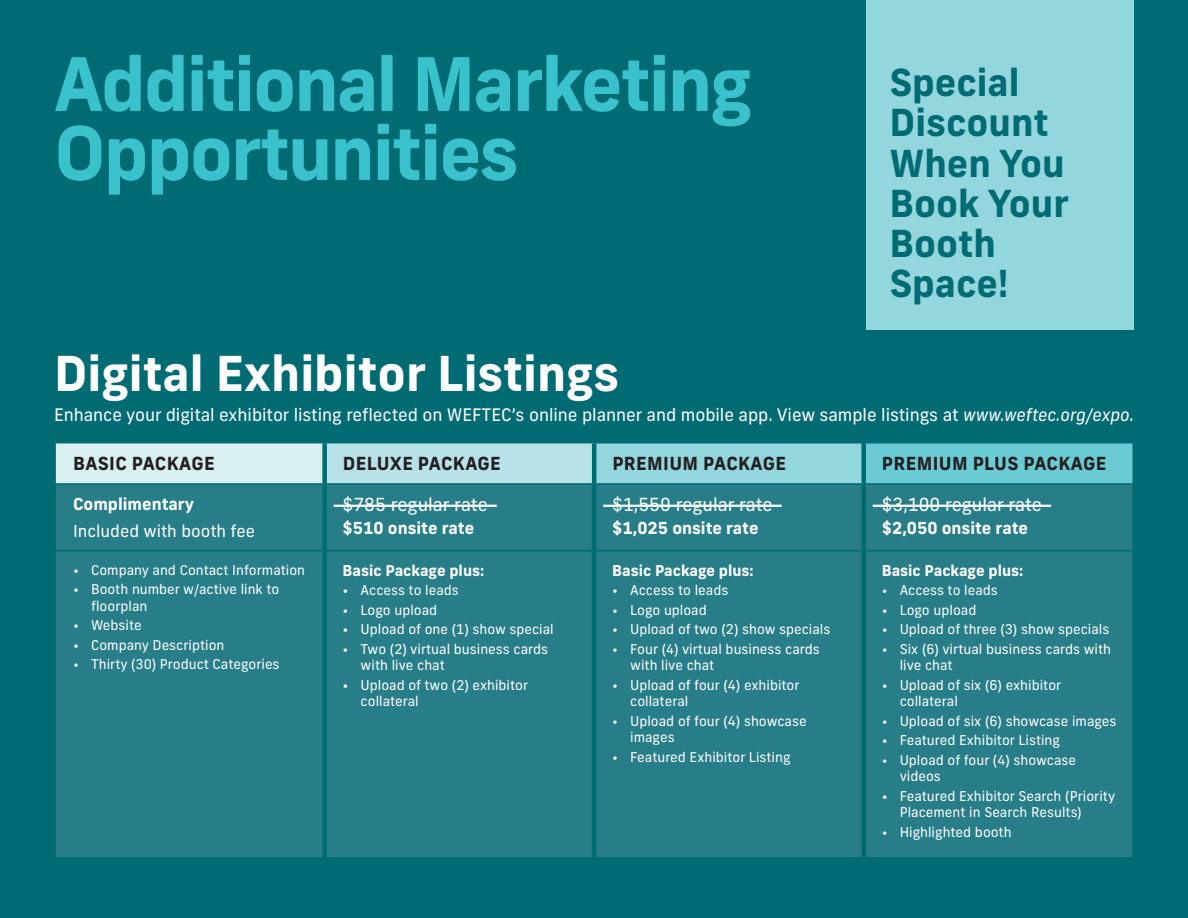
<style>
.page{position:relative;width:1188px;height:918px;background:#006b73}
.page>*{position:absolute;margin:0;border:0;box-sizing:border-box;transform-origin:0 0}
.Page_heads{font:700 73.5px/69px "New Frank";letter-spacing:-.03em;color:#39c1cc}
.Page_heads-2{font:700 48px "New Frank";color:#fff}
.t1{font:700 37.2px/40.2px "New Frank";color:#006b73}
.t2{font:700 18px "New Frank";letter-spacing:.02em;color:#231f20}
.Table_cross_out{font:18px "New Frank";color:#fff}
.Body{font:17.25px "New Frank";letter-spacing:-.005em;color:#fff}
.Body_Bold{font:700 16.5px "New Frank";color:#fff}
.Body_Bold-2{font:16.5px "New Frank";color:#fff}
.Body_Small_bold{font:700 15px "New Frank";color:#fff}
.t3{font:13.5px/16.5px "New Frank";color:#fff}
.s1{font-style:italic}
</style>
<div class="page">
<div style="left:55px;top:443px;width:270px;height:41px;background:#d9f0f2"></div>
<div style="left:325px;top:443px;width:269px;height:41px;background:#b8e2e8"></div>
<div style="left:594px;top:443px;width:270px;height:41px;background:#94d6de"></div>
<div style="left:864px;top:443px;width:269px;height:41px;background:#6bcbd4"></div>
<div style="left:56px;top:485px;width:1076px;height:372px;background:#277d88"></div>
<hr style="left:54px;top:443px;width:271px;height:1px;background:#006b73">
<hr style="left:325px;top:443px;width:269px;height:1px;background:#006b73">
<hr style="left:594px;top:443px;width:270px;height:1px;background:#006b73">
<hr style="left:864px;top:443px;width:270px;height:1px;background:#006b73">
<hr style="left:54px;top:443px;width:2px;height:40px;background:#006b73">
<hr style="left:1132px;top:443px;width:2px;height:40px;background:#006b73">
<hr style="left:54px;top:483px;width:268px;height:2px;background:#006b73">
<hr style="left:327px;top:483px;width:265px;height:2px;background:#006b73">
<hr style="left:596px;top:483px;width:265px;height:2px;background:#006b73">
<hr style="left:866px;top:483px;width:268px;height:2px;background:#006b73">
<hr style="left:54px;top:550px;width:268px;height:1px;background:#006b73">
<hr style="left:327px;top:550px;width:265px;height:1px;background:#006b73">
<hr style="left:596px;top:550px;width:265px;height:1px;background:#006b73">
<hr style="left:866px;top:550px;width:268px;height:1px;background:#006b73">
<div style="left:322px;top:443px;width:5px;height:41px;background:#006b73"></div>
<hr style="left:592px;top:443px;width:4px;height:41px;background:#006b73">
<div style="left:322px;top:484px;width:5px;height:67px;background:#006b73"></div>
<hr style="left:592px;top:484px;width:4px;height:67px;background:#006b73">
<div style="left:322px;top:551px;width:5px;height:306px;background:#006b73"></div>
<hr style="left:592px;top:551px;width:4px;height:306px;background:#006b73">
<div style="left:861px;top:443px;width:5px;height:41px;background:#006b73"></div>
<div style="left:861px;top:484px;width:5px;height:67px;background:#006b73"></div>
<div style="left:861px;top:551px;width:5px;height:306px;background:#006b73"></div>
<hr style="left:334px;top:505px;width:163px;height:2px;background:#fff">
<hr style="left:603px;top:505px;width:179px;height:2px;background:#fff">
<hr style="left:873px;top:505px;width:178px;height:2px;background:#fff">
<div style="left:866px;top:0;width:268px;height:329px;background:#94d6de"></div>
<p class="Page_heads" style="left:54px;top:49px;width:700px">Additional Marketing<br>Opportunities</p>
<p class="t1" style="left:890px;top:62px;width:181px">Special<br>Discount<br>When You<br>Book Your<br>Booth<br>Space!</p>
<p class="Page_heads-2" style="left:54px;top:343px;width:567px">Digital Exhibitor Listings</p>
<p class="Body" style="left:54px;top:404px;width:1082px">Enhance your digital exhibitor listing reflected on WEFTEC’s online planner and mobile app. View sample listings at <span class="s1">www.weftec.org/expo.</span></p>
<p class="t2" style="left:73px;top:452px;width:143px">BASIC PACKAGE</p>
<p class="t2" style="left:343px;top:452px;width:160px">DELUXE PACKAGE</p>
<p class="t2" style="left:612px;top:452px;width:175px">PREMIUM PACKAGE</p>
<p class="t2" style="left:882px;top:452px;width:226px">PREMIUM PLUS PACKAGE</p>
<p class="Body_Bold" style="left:73px;top:494px;width:122px">Complimentary</p>
<p class="Body_Bold-2" style="left:73px;top:521px;width:184px">Included with booth fee</p>
<p class="Table_cross_out" style="left:343px;top:494px;width:147px">$785 regular rate</p>
<p class="Body_Bold" style="left:343px;top:517px;width:133px">$510 onsite rate</p>
<p class="Table_cross_out" style="left:612px;top:494px;width:162px">$1,550 regular rate</p>
<p class="Body_Bold" style="left:612px;top:517px;width:148px">$1,025 onsite rate</p>
<p class="Table_cross_out" style="left:882px;top:494px;width:162px">$3,100 regular rate</p>
<p class="Body_Bold" style="left:882px;top:517px;width:148px">$2,050 onsite rate</p>
<p class="t3" style="left:73px;top:562px;width:234px">• Company and Contact Information</p>
<p class="t3" style="left:91px;top:581px;width:190px;text-indent:-18px">• Booth number w/active link to floorplan</p>
<p class="t3" style="left:73px;top:617px;width:70px">• Website</p>
<p class="t3" style="left:73px;top:637px;width:153px">• Company Description</p>
<p class="t3" style="left:73px;top:656px;width:208px">• Thirty (30) Product Categories</p>
<p class="Body_Small_bold" style="left:343px;top:561px;width:143px">Basic Package plus:</p>
<p class="t3" style="left:343px;top:582px;width:118px">• Access to leads</p>
<p class="t3" style="left:343px;top:602px;width:96px">• Logo upload</p>
<p class="t3" style="left:343px;top:621px;width:213px">• Upload of one (1) show special</p>
<p class="t3" style="left:361px;top:641px;width:189px;text-indent:-18px">• Two (2) virtual business cards with live chat</p>
<p class="t3" style="left:361px;top:677px;width:169px;text-indent:-18px">• Upload of two (2) exhibitor collateral</p>
<p class="Body_Small_bold" style="left:612px;top:561px;width:143px">Basic Package plus:</p>
<p class="t3" style="left:612px;top:582px;width:118px">• Access to leads</p>
<p class="t3" style="left:612px;top:602px;width:96px">• Logo upload</p>
<p class="t3" style="left:612px;top:621px;width:220px">• Upload of two (2) show specials</p>
<p class="t3" style="left:630px;top:641px;width:191px;text-indent:-18px">• Four (4) virtual business cards with live chat</p>
<p class="t3" style="left:630px;top:677px;width:171px;text-indent:-18px">• Upload of four (4) exhibitor collateral</p>
<p class="t3" style="left:630px;top:713px;width:178px;text-indent:-18px">• Upload of four (4) showcase images</p>
<p class="t3" style="left:612px;top:749px;width:180px">• Featured Exhibitor Listing</p>
<p class="Body_Small_bold" style="left:882px;top:561px;width:143px">Basic Package plus:</p>
<p class="t3" style="left:882px;top:582px;width:118px">• Access to leads</p>
<p class="t3" style="left:882px;top:602px;width:96px">• Logo upload</p>
<p class="t3" style="left:882px;top:621px;width:229px">• Upload of three (3) show specials</p>
<p class="t3" style="left:900px;top:641px;width:213px;text-indent:-18px">• Six (6) virtual business cards with live chat</p>
<p class="t3" style="left:900px;top:677px;width:163px;text-indent:-18px">• Upload of six (6) exhibitor collateral</p>
<p class="t3" style="left:882px;top:713px;width:236px">• Upload of six (6) showcase images</p>
<p class="t3" style="left:882px;top:732px;width:180px">• Featured Exhibitor Listing</p>
<p class="t3" style="left:900px;top:752px;width:178px;text-indent:-18px">• Upload of four (4) showcase videos</p>
<p class="t3" style="left:900px;top:788px;width:217px;text-indent:-18px">• Featured Exhibitor Search (Priority<br>Placement in Search Results)</p>
<p class="t3" style="left:882px;top:824px;width:131px">• Highlighted booth</p>
</div>
